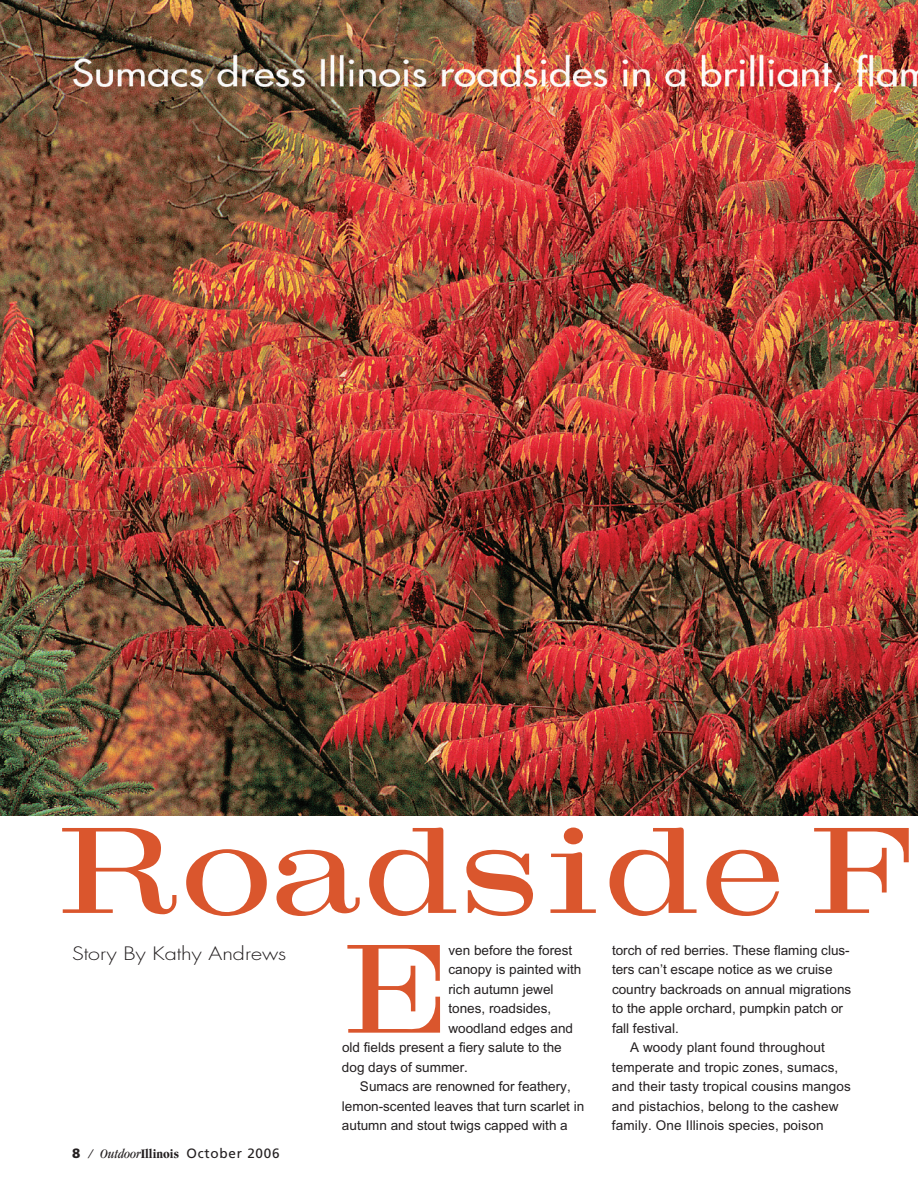
<style>
.page{position:relative;width:918px;height:1188px;background:#fff}
.page>*{position:absolute;margin:0;border:0;box-sizing:border-box;transform-origin:0 0}
.t1{font:117.6px "Craw Modern";color:#da562d;scale:.9 1}
.t2{font:114px "Craw Modern";letter-spacing:.01em;color:#da562d}
.t3{font:300 18px "Futura";color:#231f20;scale:1.2 1}
.t4{font:13.5px "Arial";color:#231f20}
.t5{font:13.5px "Frutiger";letter-spacing:.055em;color:#231f20}
.s1{font-weight:900}
.s2{font-family:"Garamond";font-style:italic;font-stretch:condensed}
.s3{font-family:"Garamond";font-weight:700;font-stretch:condensed}
</style>
<div class="page">
<img style="left:0;top:0;width:918px;height:816px">
<h2 class="t2" style="left:56px;top:807px;width:858px">Roadside F</h2>
<h3 class="t3" style="left:72px;top:945px;width:180px">Story By Kathy Andrews</h3>
<p class="t4" style="left:612px;top:945px;width:239px">torch of red berries. These flaming clus-</p>
<p class="t4" style="left:612px;top:964px;width:222px">ters can’t escape notice as we cruise</p>
<p class="t4" style="left:612px;top:984px;width:241px">country backroads on annual migrations</p>
<p class="t4" style="left:612px;top:1003px;width:233px">to the apple orchard, pumpkin patch or</p>
<p class="t4" style="left:612px;top:1023px;width:68px">fall festival.</p>
<p class="t4" style="left:630px;top:1042px;width:196px">A woody plant found throughout</p>
<p class="t4" style="left:612px;top:1062px;width:228px">temperate and tropic zones, sumacs,</p>
<p class="t4" style="left:612px;top:1081px;width:240px">and their tasty tropical cousins mangos</p>
<p class="t4" style="left:612px;top:1101px;width:228px">and pistachios, belong to the cashew</p>
<p class="t4" style="left:612px;top:1120px;width:213px">family. One Illinois species, poison</p>
<h1 class="t1" style="left:342px;top:923px;width:115px">E</h1>
<p class="t4" style="left:448px;top:945px;width:125px">ven before the forest</p>
<p class="t4" style="left:448px;top:964px;width:134px">canopy is painted with</p>
<p class="t4" style="left:448px;top:984px;width:107px">rich autumn jewel</p>
<p class="t4" style="left:448px;top:1003px;width:104px">tones, roadsides,</p>
<p class="t4" style="left:448px;top:1023px;width:126px">woodland edges and</p>
<p class="t4" style="left:342px;top:1042px;width:221px">old fields present a fiery salute to the</p>
<p class="t4" style="left:342px;top:1062px;width:128px">dog days of summer.</p>
<p class="t4" style="left:360px;top:1081px;width:212px">Sumacs are renowned for feathery,</p>
<p class="t4" style="left:342px;top:1101px;width:244px">lemon-scented leaves that turn scarlet in</p>
<p class="t4" style="left:342px;top:1120px;width:227px">autumn and stout twigs capped with a</p>
<p class="t5" style="left:72px;top:1148px;width:209px"><span class="s1">8</span> <span class="s2">/ Outdoor</span><span class="s3">Illinois</span> October 2006</p>
</div>
